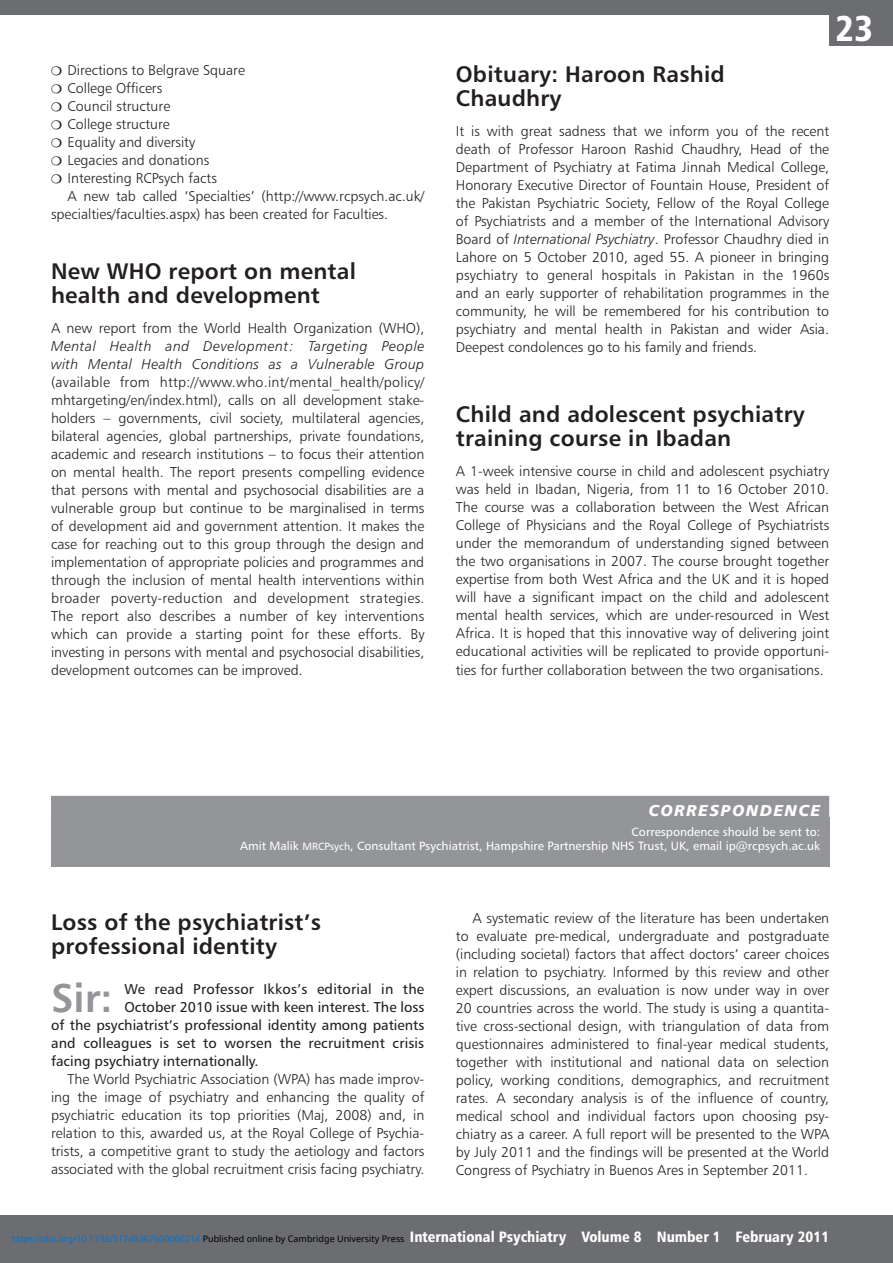
<style>
.page{position:relative;width:893px;height:1263px;background:#fff}
.page>*{position:absolute;margin:0;border:0;box-sizing:border-box;transform-origin:0 0}
.Intro_text{font:40.2px "Humanist 777 BT Bold B";color:#939598}
.t1{font:36px "Humanist 777 BT Black Condensed B";color:#fff}
.Subhead1{font:22.5px/24px "Humanist 777 BT Bold B";letter-spacing:.01em;color:#231f20}
.Section{font:15.75px "Humanist 777 BT Black Italic B";letter-spacing:.1em;color:#fff}
.t2{font:15px "Humanist 777 BT Black Condensed B";color:#fff}
.Noindent{font:14.25px/18px "Humanist 777 BT Light B";color:#231f20;text-align:justify}
.Body_text{font:14.25px/18px "Humanist 777 BT Light B";color:#231f20;text-align:justify}
.Intro_text-2{font:14.25px "Humanist 777 BT Roman B";color:#231f20}
.Bulleted_list{font:14.25px "Humanist 777 BT Light B";color:#231f20}
.Box{font:12px/13.5px "Humanist 777 BT Roman B";color:#fff;text-align:right}
.t3{font:9px "Noto Sans";color:#0172cf}
.s1{font-family:"Humanist 777 BT Light Italic B"}
.s2{font-size:10.5px}
.s3{color:#000}
</style>
<div class="page">
<div style="left:0;top:1215px;width:893px;height:48px;background:#6c6d70"></div>
<div style="left:829px;top:0;width:64px;height:46px;background:#6c6d70"></div>
<div style="left:0;top:0;width:893px;height:15px;background:#6c6d70"></div>
<div style="left:51px;top:818px;width:778px;height:49px;background:#939598"></div>
<div style="left:51px;top:796px;width:778px;height:30px;background:#939598"></div>
<p class="Bulleted_list" style="left:68px;top:61px;width:179px">Directions to Belgrave Square</p>
<p class="Bulleted_list" style="left:68px;top:79px;width:96px">College Officers</p>
<p class="Bulleted_list" style="left:68px;top:97px;width:104px">Council structure</p>
<p class="Bulleted_list" style="left:68px;top:115px;width:104px">College structure</p>
<p class="Bulleted_list" style="left:68px;top:133px;width:129px">Equality and diversity</p>
<p class="Bulleted_list" style="left:68px;top:151px;width:143px">Legacies and donations</p>
<p class="Bulleted_list" style="left:68px;top:169px;width:151px">Interesting RCPsych facts</p>
<p class="Body_text" style="left:51px;top:186px;width:375px;text-indent:16px">A new tab called ‘Specialties’ (http://www.rcpsych.ac.uk/ specialties/faculties.aspx) has been created for Faculties.</p>
<p class="Subhead1" style="left:51px;top:258px;width:306px">New WHO report on mental health and development</p>
<p class="Noindent" style="left:51px;top:318px;width:375px">A new report from the World Health Organization (WHO), <span class="s1">Mental Health and Development: Targeting People with Mental Health Conditions as a Vulnerable Group </span>(available from http://www.who.int/mental_health/policy/ mhtargeting/en/index.html), calls on all development stake&shy;holders – governments, civil society, multilateral agencies, bilateral agencies, global partnerships, private foundations, academic and research institutions – to focus their attention on mental health. The report presents compelling evidence that persons with mental and psychosocial disabilities are a vulnerable group but continue to be marginalised in terms of development aid and government attention. It makes the case for reaching out to this group through the design and implementation of appropriate policies and programmes and through the inclusion of mental health interventions within broader poverty-reduction and development strategies.<br>The report also describes a number of key interventions which can provide a starting point for these efforts. By investing in persons with mental and psychosocial disabilities, development outcomes can be improved.</p>
<h2 class="t1" style="left:836px;top:6px;width:39px">23</h2>
<p class="Subhead1" style="left:456px;top:62px;width:270px">Obituary: Haroon Rashid<br>Chaudhry</p>
<p class="Noindent" style="left:456px;top:122px;width:375px">It is with great sadness that we inform you of the recent death of Professor Haroon Rashid Chaudhry, Head of the Department of Psychiatry at Fatima Jinnah Medical College, Honorary Executive Director of Fountain House, President of the Pakistan Psychiatric Society, Fellow of the Royal College of Psychiatrists and a member of the International Advisory Board of <span class="s1">International Psychiatry</span>. Professor Chaudhry died in Lahore on 5 October 2010, aged 55. A pioneer in bringing psychiatry to general hospitals in Pakistan in the 1960s and an early supporter of rehabilitation programmes in the community, he will be remembered for his contribution to psychiatry and mental health in Pakistan and wider Asia.<br>Deepest condolences go to his family and friends.</p>
<p class="Subhead1" style="left:456px;top:402px;width:350px">Child and adolescent psychiatry training course in Ibadan</p>
<p class="Noindent" style="left:456px;top:462px;width:375px">A 1-week intensive course in child and adolescent psychiatry was held in Ibadan, Nigeria, from 11 to 16 October 2010.<br>The course was a collaboration between the West African College of Physicians and the Royal College of Psychiatrists under the memorandum of understanding signed between the two organisations in 2007. The course brought together expertise from both West Africa and the UK and it is hoped will have a significant impact on the child and adolescent mental health services, which are under-resourced in West Africa. It is hoped that this innovative way of delivering joint educational activities will be replicated to provide opportuni&shy;ties for further collaboration between the two organisations.</p>
<p class="Section" style="left:649px;top:800px;width:173px">CORRESPONDENCE</p>
<p class="Box" style="left:240px;top:825px;width:581px">Correspondence should be sent to:<br>Amit Malik <span class="s2">MRCPsych</span>, Consultant Psychiatrist, Hampshire Partnership NHS Trust, UK, email ip@rcpsych.ac.uk</p>
<p class="Subhead1" style="left:51px;top:909px;width:271px">Loss of the psychiatrist’s professional identity</p>
<p class="Intro_text" style="left:51px;top:973px;width:63px">Sir:</p>
<p class="Intro_text-2" style="left:124px;top:980px;width:301px">We read Professor Ikkos’s editorial in the</p>
<p class="Intro_text-2" style="left:124px;top:998px;width:301px">October 2010 issue with keen interest. The loss</p>
<p class="Intro_text-2" style="left:51px;top:1016px;width:375px">of the psychiatrist’s professional identity among patients</p>
<p class="Intro_text-2" style="left:51px;top:1034px;width:375px">and colleagues is set to worsen the recruitment crisis</p>
<p class="Intro_text-2" style="left:51px;top:1052px;width:209px">facing psychiatry internationally.</p>
<p class="Body_text" style="left:51px;top:1070px;width:375px;text-indent:16px">The World Psychiatric Association (WPA) has made improv&shy;ing the image of psychiatry and enhancing the quality of psychiatric education its top priorities (Maj, 2008) and, in relation to this, awarded us, at the Royal College of Psychia&shy;trists, a competitive grant to study the aetiology and factors associated with the global recruitment crisis facing psychiatry.</p>
<p class="Body_text" style="left:456px;top:908px;width:375px;text-indent:16px">A systematic review of the literature has been undertaken to evaluate pre-medical, undergraduate and postgraduate (including societal) factors that affect doctors’ career choices in relation to psychiatry. Informed by this review and other expert discussions, an evaluation is now under way in over 20 countries across the world. The study is using a quantita&shy;tive cross-sectional design, with triangulation of data from questionnaires administered to final-year medical students, together with institutional and national data on selection policy, working conditions, demographics, and recruitment rates. A secondary analysis is of the influence of country, medical school and individual factors upon choosing psy&shy;chiatry as a career. A full report will be presented to the WPA by July 2011 and the findings will be presented at the World Congress of Psychiatry in Buenos Ares in September 2011.</p>
<p class="t2" style="left:410px;top:1227px;width:421px">International Psychiatry Volume 8 Number 1 February 2011</p>
<p class="t3" style="left:12px;top:1232px;width:394px">https://doi.org/10.1192/S1749367600006214 <span class="s3">Published online by Cambridge University Press</span></p>
</div>
